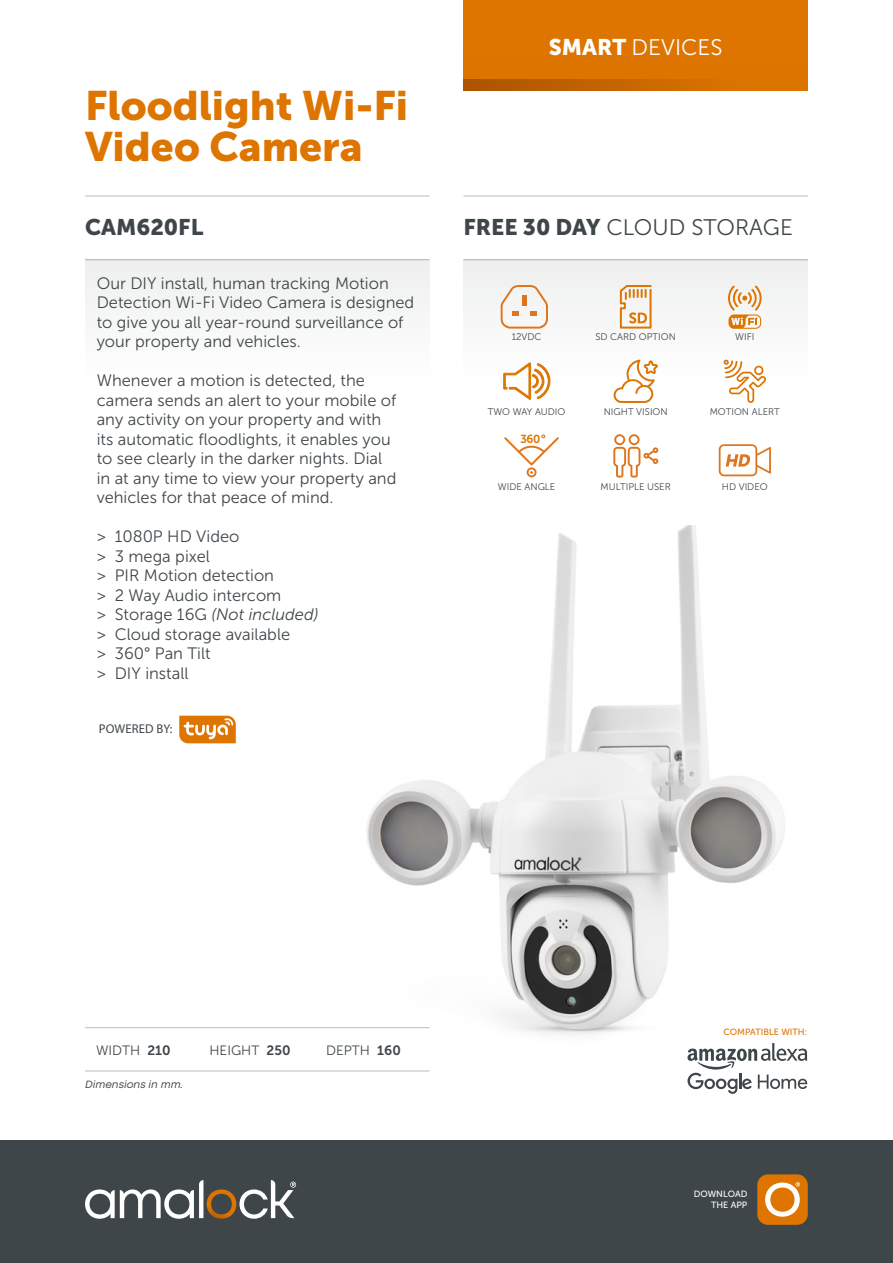
<style>
.page{position:relative;width:893px;height:1263px;background:#fff}
.page>*{position:absolute;margin:0;border:0;box-sizing:border-box;transform-origin:0 0}
.t1{font:40.95px/41px "Museo Sans 900";color:#dd7500}
.t2{font:22.5px "Museo Sans 300";color:#3f464a}
.t3{font:22.5px "Museo Sans 300";color:#fff}
.t4{font:22.5px "Museo Sans 900";color:#3f464a}
.t5{font:16.5px/19.5px "Museo Sans 300";color:#3f464a}
.t6{font:13.5px "Museo Sans 300";color:#3f464a}
.t7{font:12.75px "Myriad Pro";letter-spacing:.01em;color:#3f464a}
.t8{font:11.55px "Museo Sans Rounded 700";color:#dd7500}
.t9{font:italic 10.5px "Mont";color:#3f464a}
.t10{font:9.6px "Museo Sans 300";color:#3f464a}
.t11{font:9px "Museo Sans 500";color:#dd7500}
.t12{font:9px/10.8px "Museo Sans 500";color:#fff;text-align:right}
.s1{font-style:italic}
.s2{font-family:"Museo Sans 900"}
.s3{font-family:"Museo Sans 700"}
</style>
<div class="page">
<img style="left:361px;top:525px;width:424px;height:510px">
<div style="left:0;top:1141px;width:893px;height:122px;background:#3f464a"></div>
<hr style="left:85px;top:196px;width:344px;height:1px;background:#bbbabd">
<hr style="left:463px;top:196px;width:345px;height:1px;background:#bbbabd">
<div style="left:463px;top:0;width:345px;height:90px;background:#dd7500"></div>
<svg style="left:85px;top:1180px;width:211px;height:39px"></svg>
<svg style="left:463px;top:80px;width:227px;height:10px"></svg>
<hr style="left:85px;top:1027px;width:344px;height:1px;background:#bbbabd">
<hr style="left:85px;top:1070px;width:344px;height:1px;background:#bbbabd">
<div style="left:85px;top:259px;width:344px;height:244px;background:linear-gradient(to right,#fbfbfb,#fbfbfb)"></div>
<div style="left:463px;top:259px;width:345px;height:244px;background:linear-gradient(to right,#fafbfb,#fafbfb)"></div>
<svg style="left:620px;top:285px;width:32px;height:44px"></svg>
<svg style="left:728px;top:286px;width:34px;height:43px"></svg>
<svg style="left:724px;top:360px;width:42px;height:43px"></svg>
<svg style="left:503px;top:362px;width:48px;height:38px"></svg>
<svg style="left:614px;top:360px;width:44px;height:43px"></svg>
<svg style="left:613px;top:434px;width:45px;height:43px"></svg>
<svg style="left:719px;top:444px;width:52px;height:32px"></svg>
<svg style="left:504px;top:434px;width:55px;height:43px"></svg>
<svg style="left:501px;top:285px;width:47px;height:44px"></svg>
<div style="left:757px;top:1174px;width:51px;height:51px;background:#dd7500;border-radius:11px"></div>
<svg style="left:765px;top:1182px;width:35px;height:35px"></svg>
<svg style="left:179px;top:716px;width:57px;height:27px;background:#e49338"></svg>
<svg style="left:687px;top:1043px;width:120px;height:51px"></svg>
<h1 class="t1" style="left:85px;top:85px;width:325px">Floodlight Wi-Fi<br>Video Camera</h1>
<h2 class="t4" style="left:85px;top:214px;width:120px">CAM620FL</h2>
<p class="t5" style="left:97px;top:273px;width:319px">Our DIY install, human tracking Motion Detection Wi-Fi Video Camera is designed to give you all year-round surveillance of your property and vehicles.</p>
<p class="t5" style="left:97px;top:371px;width:301px">Whenever a motion is detected, the camera sends an alert to your mobile of any activity on your property and with its automatic floodlights, it enables you to see clearly in the darker nights. Dial in at any time to view your property and vehicles for that peace of mind.</p>
<p class="t5" style="left:97px;top:527px;width:223px">&gt; 1080P HD Video<br>&gt; 3 mega pixel<br>&gt; PIR Motion detection<br>&gt; 2 Way Audio intercom<br>&gt; Storage 16G <span class="s1">(Not included) </span>&gt; Cloud storage available<br>&gt; 360° Pan Tilt<br>&gt; DIY install</p>
<p class="t7" style="left:99px;top:721px;width:75px">POWERED BY:</p>
<h2 class="t3" style="left:549px;top:35px;width:175px"><span class="s2">SMART</span> DEVICES</h2>
<h2 class="t2" style="left:463px;top:215px;width:331px"><span class="s2">FREE 30 DAY</span> CLOUD STORAGE</h2>
<p class="t10" style="left:512px;top:331px;width:31px">12VDC</p>
<p class="t10" style="left:595px;top:331px;width:82px">SD CARD OPTION</p>
<p class="t10" style="left:735px;top:331px;width:21px">WIFI</p>
<p class="t10" style="left:488px;top:407px;width:79px">TWO WAY AUDIO</p>
<p class="t8" style="left:521px;top:433px;width:21px">360</p>
<p class="t10" style="left:498px;top:482px;width:59px">WIDE ANGLE</p>
<p class="t10" style="left:604px;top:407px;width:66px">NIGHT VISION</p>
<p class="t10" style="left:601px;top:482px;width:72px">MULTIPLE USER</p>
<p class="t10" style="left:710px;top:407px;width:72px">MOTION ALERT</p>
<p class="t10" style="left:722px;top:482px;width:47px">HD VIDEO</p>
<p class="t6" style="left:96px;top:1043px;width:76px">WIDTH <span class="s3">210</span></p>
<p class="t6" style="left:209px;top:1043px;width:83px">HEIGHT <span class="s3">250</span></p>
<p class="t6" style="left:326px;top:1043px;width:76px">DEPTH <span class="s3">160</span></p>
<p class="t9" style="left:85px;top:1078px;width:99px">Dimensions in mm.</p>
<p class="t11" style="left:723px;top:1027px;width:85px">COMPATIBLE WITH:</p>
<p class="t12" style="left:694px;top:1189px;width:55px">DOWNLOAD<br>THE APP</p>
</div>
